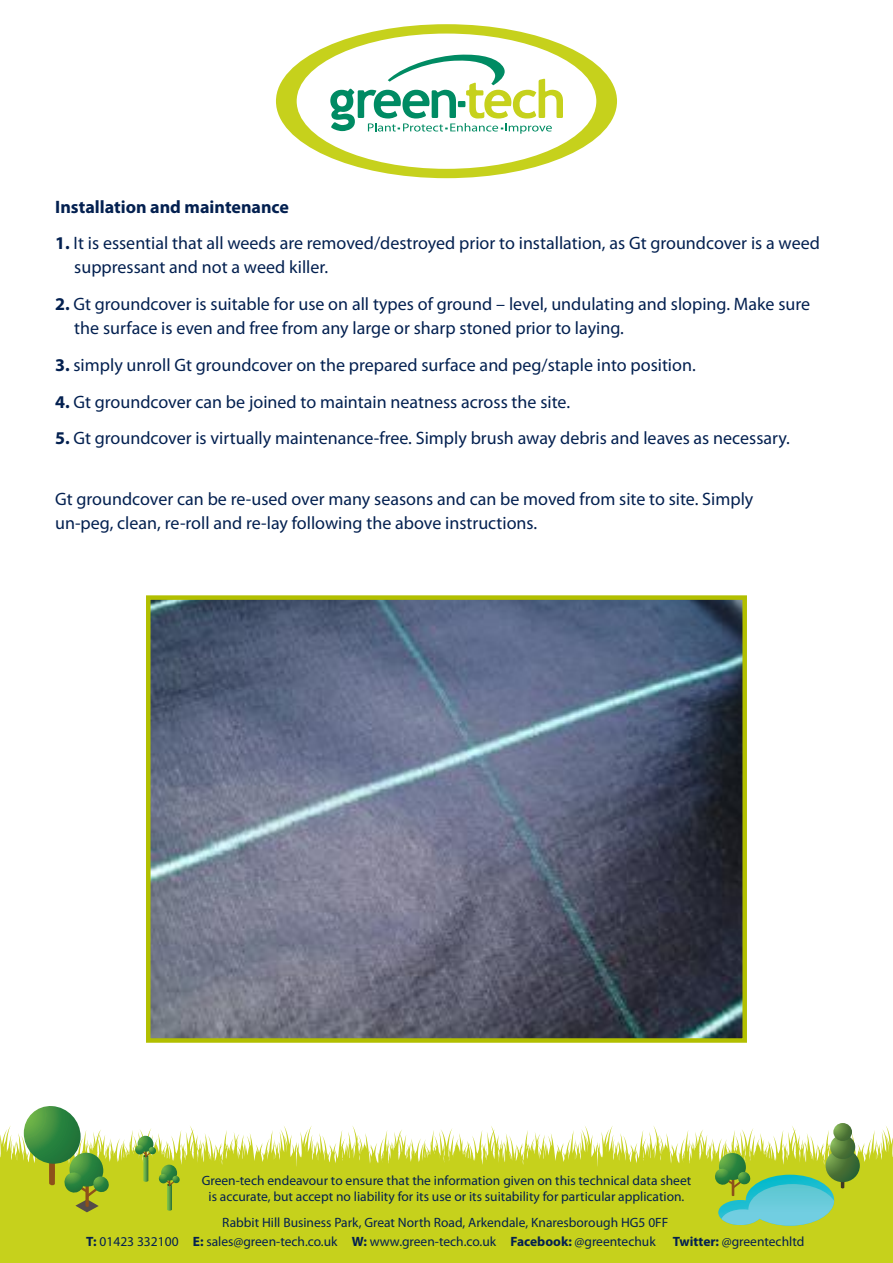
<style>
.page{position:relative;width:893px;height:1263px;background:#fff}
.page>*{position:absolute;margin:0;border:0;box-sizing:border-box;transform-origin:0 0}
.t1{font:18px/24px "Myriad Pro";color:#032050}
.t2{font:700 18px "Myriad Pro";color:#032050}
.t3{font:13.5px/16.2px "Myriad Pro";color:#032050;text-align:center}
.s1{font-weight:700}
</style>
<div class="page">
<svg style="left:0;top:1125px;width:893px;height:66px;fill:#c6d11c"></svg>
<div style="left:0;top:1191px;width:893px;height:72px;background:#c6d11c"></div>
<svg style="left:276px;top:24px;width:341px;height:154px"></svg>
<svg style="left:330px;top:54px;width:233px;height:80px"></svg>
<svg style="left:715px;top:1153px;width:119px;height:73px;background:#80c580"></svg>
<svg style="left:138px;top:1136px;width:15px;height:16px"></svg>
<svg style="left:24px;top:1106px;width:85px;height:106px"></svg>
<svg style="left:841px;top:1182px;width:3px;height:6px"></svg>
<svg style="left:826px;top:1149px;width:34px;height:33px"></svg>
<svg style="left:830px;top:1135px;width:25px;height:24px"></svg>
<svg style="left:833px;top:1123px;width:19px;height:18px"></svg>
<svg style="left:135px;top:1144px;width:45px;height:67px"></svg>
<img style="left:151px;top:600px;width:591px;height:438px">
<div style="left:146px;top:595px;width:601px;height:448px;border:4px solid #b2bf00"></div>
<p class="t2" style="left:55px;top:200px;width:235px">Installation and maintenance</p>
<p class="t1" style="left:74px;top:233px;width:747px;text-indent:-19px"><span class="s1">1.</span> It is essential that all weeds are removed/destroyed prior to installation, as Gt groundcover is a weed suppressant and not a weed killer.</p>
<p class="t1" style="left:74px;top:294px;width:737px;text-indent:-19px"><span class="s1">2.</span> Gt groundcover is suitable for use on all types of ground – level, undulating and sloping. Make sure the surface is even and free from any large or sharp stoned prior to laying.</p>
<p class="t1" style="left:55px;top:354px;width:642px"><span class="s1">3.</span> simply unroll Gt groundcover on the prepared surface and peg/staple into position.</p>
<p class="t1" style="left:55px;top:391px;width:516px"><span class="s1">4.</span> Gt groundcover can be joined to maintain neatness across the site.</p>
<p class="t1" style="left:55px;top:428px;width:736px"><span class="s1">5.</span> Gt groundcover is virtually maintenance-free. Simply brush away debris and leaves as necessary.</p>
<p class="t1" style="left:55px;top:489px;width:700px">Gt groundcover can be re-used over many seasons and can be moved from site to site. Simply un-peg, clean, re-roll and re-lay following the above instructions.</p>
<p class="t3" style="left:202px;top:1173px;width:491px">Green-tech endeavour to ensure that the information given on this technical data sheet is accurate, but accept no liability for its use or its suitability for particular application.</p>
<p class="t3" style="left:86px;top:1213px;width:584px;line-height:19.5px;text-align:left;text-indent:136px">Rabbit Hill Business Park, Great North Road, Arkendale, Knaresborough HG5 0FF<br><span class="s1">T:</span> 01423 332100 <span class="s1">E:</span> sales@green-tech.co.uk <span class="s1">W:</span> www.green-tech.co.uk <span class="s1">Facebook:</span> @greentechuk</p>
<p class="t3" style="left:673px;top:1235px;width:133px"><span class="s1">Twitter:</span> @greentechltd</p>
</div>
